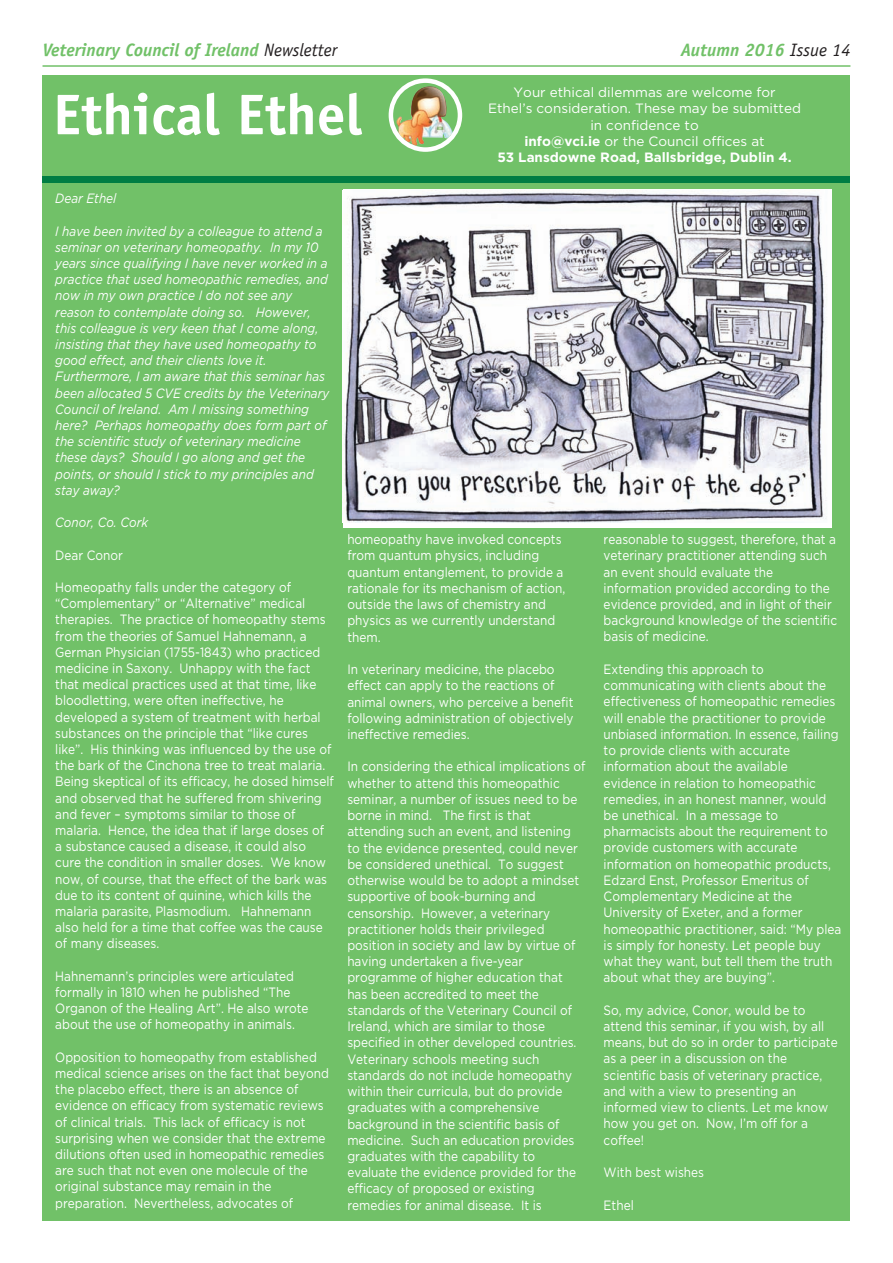
<style>
.page{position:relative;width:893px;height:1263px;background:#fff}
.page>*{position:absolute;margin:0;border:0;box-sizing:border-box;transform-origin:0 0}
.t1{font:700 57.45px "Officina Sans";color:#fff}
.t2{font:italic 700 18px "Officina Sans";color:#71c168}
.t3{font:13.5px/16.2px "Gotham";color:#fff;scale:.88 1}
.t4{font:italic 13.5px/16.2px "Gotham";color:#fff;scale:.88 1}
.t5{font:13.5px/16.2px "Gotham";color:#fff;text-align:center}
.s1{font-weight:400;color:#231f20}
.s2{font-weight:700}
</style>
<div class="page">
<hr style="left:43px;top:65px;width:807px;height:2px;background:#71c168">
<div style="left:43px;top:75px;width:807px;height:1145px;background:#71c168"></div>
<img style="left:389px;top:78px;width:73px;height:74px">
<div style="left:43px;top:176px;width:807px;height:7px;background:#007d43"></div>
<div style="left:343px;top:189px;width:488px;height:338px;background:#fff"></div>
<img style="left:343px;top:191px;width:484px;height:331px">
<p class="t2" style="left:43px;top:43px;width:296px">Veterinary Council of Ireland <span class="s1">Newsletter</span></p>
<p class="t2" style="left:681px;top:43px;width:171px">Autumn 2016 <span class="s1">Issue 14</span></p>
<p class="t1" style="left:53px;top:93px;width:311px">Ethical Ethel</p>
<p class="t5" style="left:488px;top:85px;width:314px">Your ethical dilemmas are welcome for<br>Ethel’s consideration. These may be submitted in confidence to<br><span class="s2">info@vci.ie</span> or the Council offices at<br><span class="s2">53 Lansdowne Road, Ballsbridge, Dublin 4.</span></p>
<p class="t4" style="left:55px;top:191px;width:71px">Dear Ethel</p>
<p class="t4" style="left:55px;top:224px;width:313px">I have been invited by a colleague to attend a seminar on veterinary homeopathy. In my 10 years since qualifying I have never worked in a practice that used homeopathic remedies, and now in my own practice I do not see any reason to contemplate doing so. However, this colleague is very keen that I come along, insisting that they have used homeopathy to good effect, and their clients love it.<br>Furthermore, I am aware that this seminar has been allocated 5 CVE credits by the Veterinary Council of Ireland. Am I missing something here? Perhaps homeopathy does form part of the scientific study of veterinary medicine these days? Should I go along and get the points, or should I stick to my principles and stay away?</p>
<p class="t4" style="left:55px;top:515px;width:107px">Conor, Co. Cork</p>
<p class="t3" style="left:55px;top:548px;width:78px">Dear Conor</p>
<p class="t3" style="left:55px;top:580px;width:318px">Homeopathy falls under the category of “Complementary” or “Alternative” medical therapies. The practice of homeopathy stems from the theories of Samuel Hahnemann, a German Physician (1755-1843) who practiced medicine in Saxony. Unhappy with the fact that medical practices used at that time, like bloodletting, were often ineffective, he developed a system of treatment with herbal substances on the principle that “like cures like”. His thinking was influenced by the use of the bark of the Cinchona tree to treat malaria.<br>Being skeptical of its efficacy, he dosed himself and observed that he suffered from shivering and fever – symptoms similar to those of malaria. Hence, the idea that if large doses of a substance caused a disease, it could also cure the condition in smaller doses. We know now, of course, that the effect of the bark was due to its content of quinine, which kills the malaria parasite, Plasmodium. Hahnemann also held for a time that coffee was the cause of many diseases.</p>
<p class="t3" style="left:55px;top:969px;width:289px">Hahnemann’s principles were articulated formally in 1810 when he published “The Organon of the Healing Art”. He also wrote about the use of homeopathy in animals.</p>
<p class="t3" style="left:55px;top:1050px;width:312px">Opposition to homeopathy from established medical science arises on the fact that beyond the placebo effect, there is an absence of evidence on efficacy from systematic reviews of clinical trials. This lack of efficacy is not surprising when we consider that the extreme dilutions often used in homeopathic remedies are such that not even one molecule of the original substance may remain in the preparation. Nevertheless, advocates of</p>
<p class="t3" style="left:604px;top:532px;width:267px">reasonable to suggest, therefore, that a veterinary practitioner attending such an event should evaluate the information provided according to the evidence provided, and in light of their background knowledge of the scientific basis of medicine.</p>
<p class="t3" style="left:604px;top:662px;width:272px">Extending this approach to communicating with clients about the effectiveness of homeopathic remedies will enable the practitioner to provide unbiased information. In essence, failing to provide clients with accurate information about the available evidence in relation to homeopathic remedies, in an honest manner, would be unethical. In a message to pharmacists about the requirement to provide customers with accurate information on homeopathic products, Edzard Enst, Professor Emeritus of Complementary Medicine at the University of Exeter, and a former homeopathic practitioner, said: “My plea is simply for honesty. Let people buy what they want, but tell them the truth about what they are buying”.</p>
<p class="t3" style="left:604px;top:1003px;width:267px">So, my advice, Conor, would be to attend this seminar, if you wish, by all means, but do so in order to participate as a peer in a discussion on the scientific basis of veterinary practice, and with a view to presenting an informed view to clients. Let me know how you get on. Now, I’m off for a coffee!</p>
<p class="t3" style="left:604px;top:1165px;width:116px">With best wishes</p>
<p class="t3" style="left:604px;top:1197px;width:36px">Ethel</p>
<p class="t3" style="left:347px;top:532px;width:249px">homeopathy have invoked concepts from quantum physics, including quantum entanglement, to provide a rationale for its mechanism of action, outside the laws of chemistry and physics as we currently understand them.</p>
<p class="t3" style="left:347px;top:662px;width:259px">In veterinary medicine, the placebo effect can apply to the reactions of animal owners, who perceive a benefit following administration of objectively ineffective remedies.</p>
<p class="t3" style="left:347px;top:759px;width:272px">In considering the ethical implications of whether to attend this homeopathic seminar, a number of issues need to be borne in mind. The first is that attending such an event, and listening to the evidence presented, could never be considered unethical. To suggest otherwise would be to adopt a mindset supportive of book-burning and censorship. However, a veterinary practitioner holds their privileged position in society and law by virtue of having undertaken a five-year programme of higher education that has been accredited to meet the standards of the Veterinary Council of Ireland, which are similar to those specified in other developed countries.<br>Veterinary schools meeting such standards do not include homeopathy within their curricula, but do provide graduates with a comprehensive background in the scientific basis of medicine. Such an education provides graduates with the capability to evaluate the evidence provided for the efficacy of proposed or existing remedies for animal disease. It is</p>
</div>
